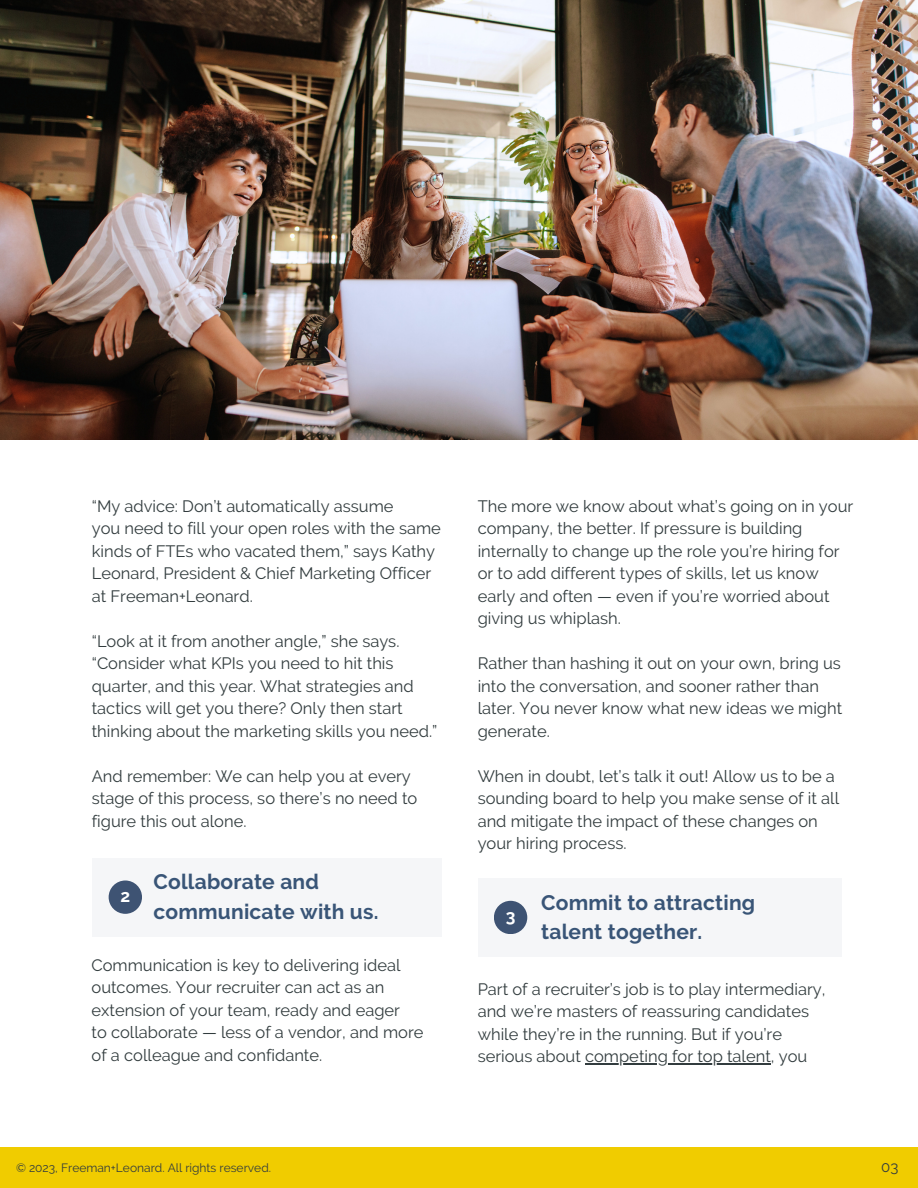
<style>
.page{position:relative;width:918px;height:1188px;background:#fff}
.page>*{position:absolute;margin:0;border:0;box-sizing:border-box;transform-origin:0 0}
.t1{font:700 21px/29.2px "Raleway";letter-spacing:.01em;color:#395577}
.t2{font:700 17.4px "Raleway";color:#fff}
.t3{font:16.5px/22.5px "Raleway";color:#323c3e}
.t4{font:15px "Raleway";color:#323c3e}
.t5{font:12px "Raleway";color:#323c3e}
</style>
<div class="page">
<div style="left:0;top:1147px;width:918px;height:41px;background:#f0cc00"></div>
<img style="left:0;top:0;width:918px;height:440px">
<div style="left:92px;top:858px;width:349px;height:78px;background:#f5f6f8"></div>
<div style="left:109px;top:880px;width:33px;height:34px;background:#3e5373;border-radius:50%"></div>
<hr style="left:585px;top:1063px;width:186px;height:1px;background:#323c3e">
<div style="left:478px;top:878px;width:363px;height:79px;background:#f5f6f8"></div>
<div style="left:494px;top:901px;width:33px;height:33px;background:#3e5373;border-radius:50%"></div>
<p class="t3" style="left:92px;top:495px;width:303px">“My advice: Don’t automatically assume</p>
<p class="t3" style="left:92px;top:517px;width:351px">you need to fill your open roles with the same kinds of FTEs who vacated them,” says Kathy Leonard, President &amp; Chief Marketing Officer at Freeman+Leonard.</p>
<p class="t3" style="left:92px;top:630px;width:347px">“Look at it from another angle,” she says. “Consider what KPIs you need to hit this quarter, and this year. What strategies and tactics will get you there? Only then start thinking about the marketing skills you need.”</p>
<p class="t3" style="left:92px;top:765px;width:327px">And remember: We can help you at every stage of this process, so there’s no need to figure this out alone.</p>
<p class="t2" style="left:120px;top:886px;width:11px">2</p>
<p class="t1" style="left:153px;top:867px;width:227px">Collaborate and communicate with us.</p>
<p class="t3" style="left:92px;top:954px;width:311px">Communication is key to delivering ideal outcomes. Your recruiter can act as an extension of your team, ready and eager</p>
<p class="t3" style="left:92px;top:1021px;width:333px">to collaborate — less of a vendor, and more</p>
<p class="t3" style="left:92px;top:1044px;width:232px">of a colleague and confidante.</p>
<p class="t3" style="left:478px;top:495px;width:377px">The more we know about what’s going on in your company, the better. If pressure is building internally to change up the role you’re hiring for or to add different types of skills, let us know early and often — even if you’re worried about giving us whiplash.</p>
<p class="t3" style="left:478px;top:652px;width:366px">Rather than hashing it out on your own, bring us into the conversation, and sooner rather than later. You never know what new ideas we might generate.</p>
<p class="t3" style="left:478px;top:765px;width:363px">When in doubt, let’s talk it out! Allow us to be a sounding board to help you make sense of it all and mitigate the impact of these changes on your hiring process.</p>
<p class="t2" style="left:506px;top:906px;width:11px">3</p>
<p class="t1" style="left:541px;top:888px;width:216px">Commit to attracting talent together.</p>
<p class="t3" style="left:478px;top:977px;width:349px">Part of a recruiter’s job is to play intermediary, and we’re masters of reassuring candidates while they’re in the running. But if you’re serious about competing for top talent, you</p>
<p class="t5" style="left:16px;top:1160px;width:257px">© 2023, Freeman+Leonard. All rights reserved.</p>
<p class="t4" style="left:881px;top:1158px;width:19px">03</p>
</div>
